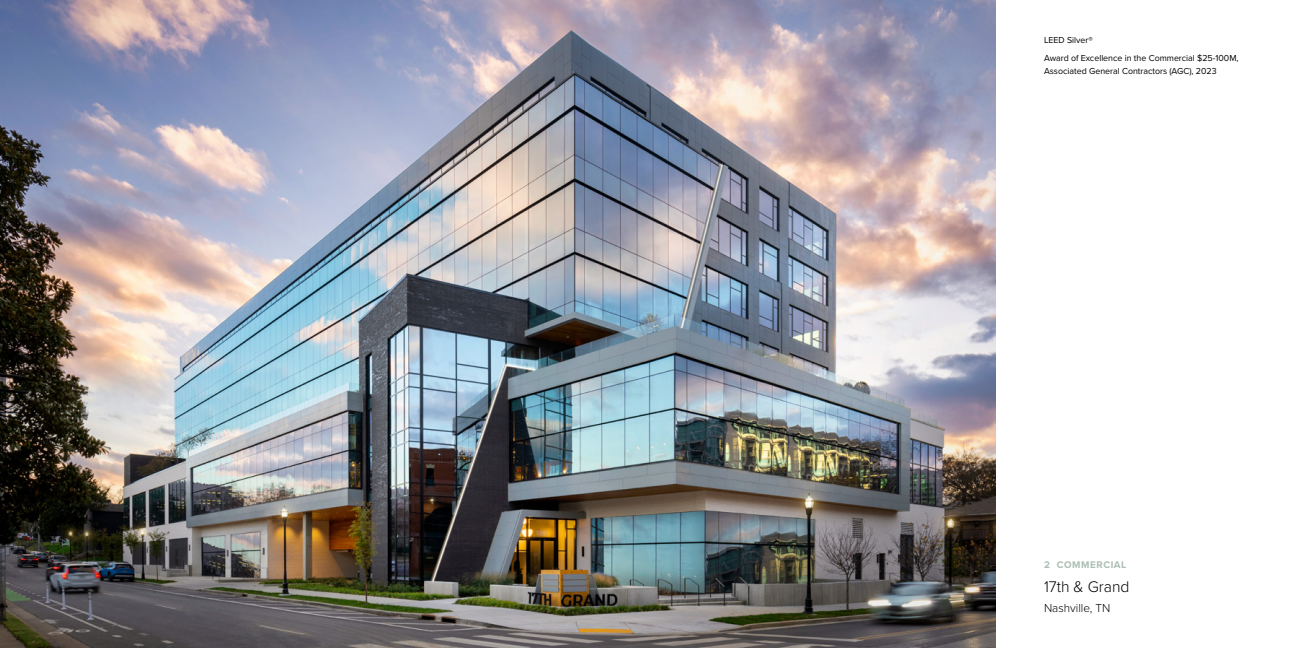
<style>
.page{position:relative;width:1296px;height:648px;background:#fff}
.page>*{position:absolute;margin:0;border:0;box-sizing:border-box;transform-origin:0 0}
.t1{font:300 16px "Proxima Nova";color:#000}
.t2{font:300 12px "Proxima Nova";color:#000}
.t3{font:700 10px "Proxima Nova";letter-spacing:.06em;color:#abbeb4}
.t4{font:9px/17.5px "Proxima Nova";color:#000}
</style>
<div class="page">
<img style="left:0;top:0;width:995px;height:648px">
<p class="t4" style="left:1044px;top:31px;width:196px">LEED Silver®<br>Award of Excellence in the Commercial $25-100M,</p>
<p class="t4" style="left:1044px;top:61px;width:174px">Associated General Contractors (AGC), 2023</p>
<p class="t3" style="left:1044px;top:557px;width:84px">2 COMMERCIAL</p>
<h1 class="t1" style="left:1044px;top:575px;width:87px">17th &amp; Grand</h1>
<h2 class="t2" style="left:1044px;top:599px;width:68px">Nashville, TN</h2>
</div>
